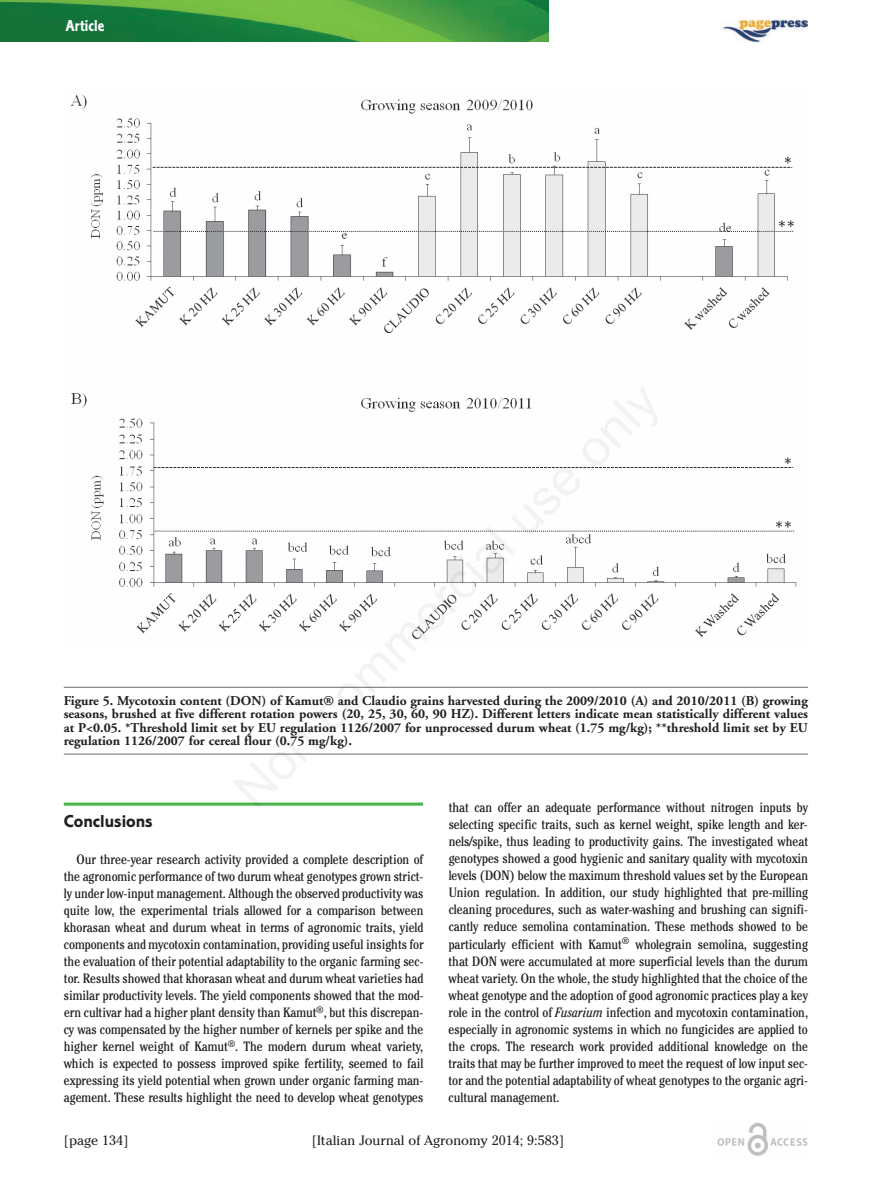
<style>
.page{position:relative;width:893px;height:1191px;background:#fff}
.page>*{position:absolute;margin:0;border:0;box-sizing:border-box;transform-origin:0 0}
.t1{font:18px "Corinthian Bold Plain";color:#231f20}
.t2{font:16.5px "Corinthian Bold Condensed Plain";color:#fff}
.t3{font:condensed 13.5px/17.1px "Cheltenham";letter-spacing:-.005em;color:#231f20;text-align:justify}
.t4{font:700 13.5px/13.5px "Adobe Garamond";color:#231f20;text-align:justify}
.t5{font:13.5px "Cheltenham";color:#231f20}
.s1{font-style:italic}
</style>
<div class="page">
<img style="left:0;top:0;width:549px;height:41px">
<hr style="left:64px;top:802px;width:359px;height:3px;background:#45b549">
<img style="left:717px;top:1123px;width:91px;height:33px">
<img style="left:723px;top:19px;width:84px;height:24px">
<hr style="left:64px;top:687px;width:744px;height:1px;background:#6c6d70">
<hr style="left:64px;top:753px;width:744px;height:1px;background:#6c6d70">
<img style="left:70px;top:94px;width:727px;height:546px">
<p class="t2" style="left:66px;top:20px;width:40px">Article</p>
<p class="t4" style="left:64px;top:695px;width:746px">Figure 5. Mycotoxin content (DON) of Kamut® and Claudio grains harvested during the 2009/2010 (A) and 2010/2011 (B) growing seasons, brushed at five different rotation powers (20, 25, 30, 60, 90 HZ). Different letters indicate mean statistically different values at P&lt;0.05. *Threshold limit set by EU regulation 1126/2007 for unprocessed durum wheat (1.75 mg/kg); **threshold limit set by EU regulation 1126/2007 for cereal flour (0.75 mg/kg).</p>
<h1 class="t1" style="left:64px;top:815px;width:90px">Conclusions</h1>
<p class="t3" style="left:64px;top:851px;width:361px;text-indent:13px">Our three-year research activity provided a complete description of the agronomic performance of two durum wheat genotypes grown strict&shy;ly under low-input management. Although the observed productivity was quite low, the experimental trials allowed for a comparison between khorasan wheat and durum wheat in terms of agronomic traits, yield components and mycotoxin contamination, providing useful insights for the evaluation of their potential adaptability to the organic farming sec&shy;tor. Results showed that khorasan wheat and durum wheat varieties had similar productivity levels. The yield components showed that the mod&shy;ern cultivar had a higher plant density than Kamut<sup>®</sup>, but this discrepan&shy;cy was compensated by the higher number of kernels per spike and the higher kernel weight of Kamut<sup>®</sup>. The modern durum wheat variety, which is expected to possess improved spike fertility, seemed to fail expressing its yield potential when grown under organic farming man&shy;agement. These results highlight the need to develop wheat genotypes</p>
<p class="t3" style="left:449px;top:800px;width:361px">that can offer an adequate performance without nitrogen inputs by selecting specific traits, such as kernel weight, spike length and ker&shy;nels/spike, thus leading to productivity gains. The investigated wheat genotypes showed a good hygienic and sanitary quality with mycotoxin levels (DON) below the maximum threshold values set by the European Union regulation. In addition, our study highlighted that pre-milling cleaning procedures, such as water-washing and brushing can signifi&shy;cantly reduce semolina contamination. These methods showed to be particularly efficient with Kamut<sup>®</sup> wholegrain semolina, suggesting that DON were accumulated at more superficial levels than the durum wheat variety. On the whole, the study highlighted that the choice of the wheat genotype and the adoption of good agronomic practices play a key role in the control of <span class="s1">Fusarium</span> infection and mycotoxin contamination, especially in agronomic systems in which no fungicides are applied to the crops. The research work provided additional knowledge on the traits that may be further improved to meet the request of low input sec&shy;tor and the potential adaptability of wheat genotypes to the organic agri&shy;cultural management.</p>
<p class="t5" style="left:64px;top:1132px;width:66px">[page 134]</p>
<p class="t5" style="left:312px;top:1132px;width:254px">[Italian Journal of Agronomy 2014; 9:583]</p>
</div>
